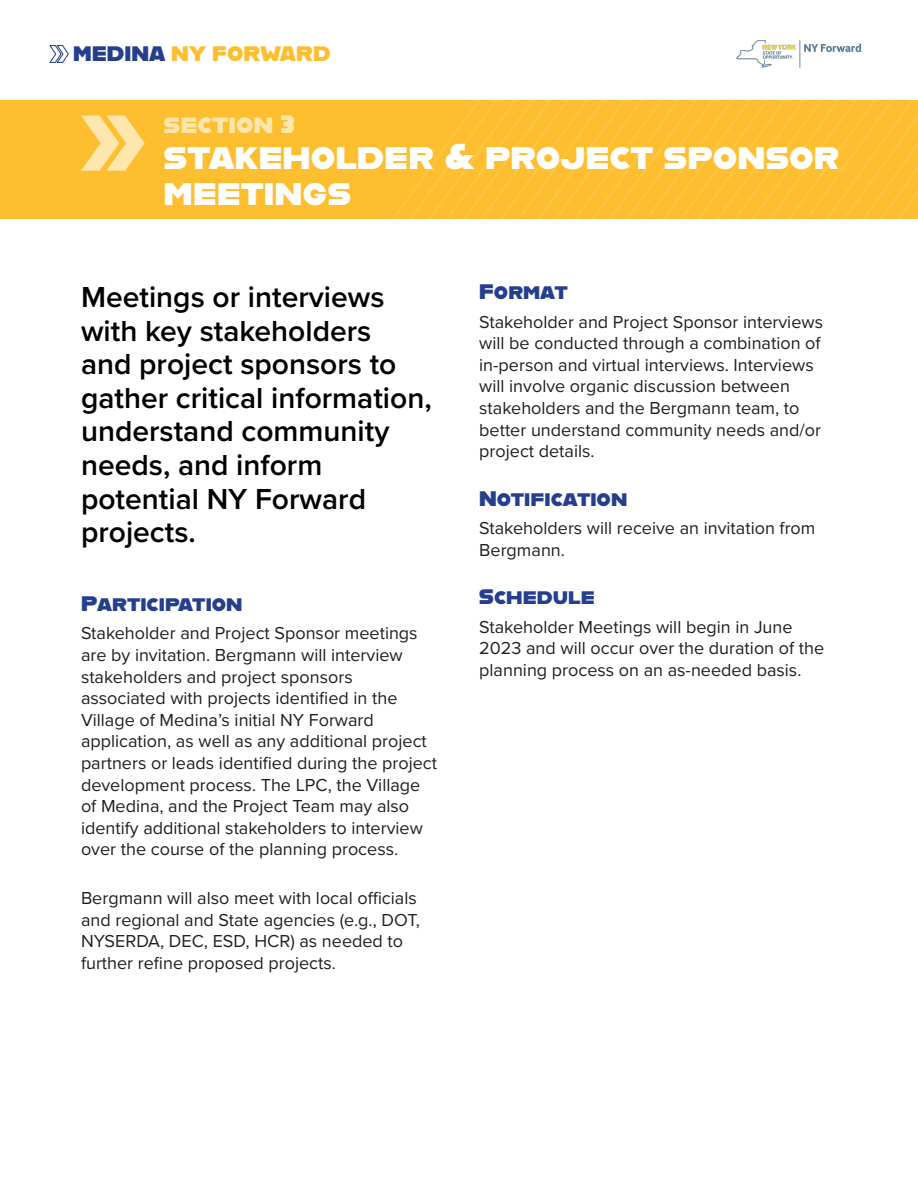
<style>
.page{position:relative;width:918px;height:1188px;background:#fff}
.page>*{position:absolute;margin:0;border:0;box-sizing:border-box;transform-origin:0 0}
.t1{font:36px/36px "Alfarn";color:#fff}
._1_-_Large_Intro_Tex{font:600 30px/33.6px "Proxima Nova";color:#000}
.t2{font:25.5px "Alfarn";color:#fee6ac}
._2_-_Header_1{font:21px "Alfarn";color:#253f8e}
.t3{font:21px "Alfarn";color:#fdbf30}
._4_-_Body_Text{font:18px/21.6px "Proxima Nova";color:#231f20}
.s1{color:#253f8e}
</style>
<div class="page">
<svg style="left:49px;top:45px;width:20px;height:18px"></svg>
<img style="left:736px;top:39px;width:126px;height:29px">
<div style="left:0;top:100px;width:31px;height:118px;background:#fdbf30"></div>
<svg style="left:31px;top:100px;width:887px;height:118px;background:#fdbf31"></svg>
<svg style="left:917px;top:100px;width:1px;height:88px"></svg>
<svg style="left:81px;top:116px;width:64px;height:55px;background:#fdd577"></svg>
<p class="t3" style="left:73px;top:41px;width:259px"><span class="s1">MEDINA</span> NY FORWARD</p>
<p class="t2" style="left:163px;top:108px;width:133px">section 3</p>
<p class="t1" style="left:163px;top:136px;width:677px">stakeholder &amp; project sponsor meetings</p>
<p class="_1_-_Large_Intro_Tex" style="left:81px;top:280px;width:352px">Meetings or interviews with key stakeholders<br>and project sponsors to gather critical information, understand community needs, and inform potential NY Forward projects.</p>
<p class="_2_-_Header_1" style="left:81px;top:591px;width:163px">Participation</p>
<p class="_4_-_Body_Text" style="left:81px;top:622px;width:358px">Stakeholder and Project Sponsor meetings are by invitation. Bergmann will interview stakeholders and project sponsors associated with projects identified in the Village of Medina’s initial NY Forward application, as well as any additional project partners or leads identified during the project development process. The LPC, the Village of Medina, and the Project Team may also identify additional stakeholders to interview over the course of the planning process.</p>
<p class="_4_-_Body_Text" style="left:81px;top:886px;width:341px">Bergmann will also meet with local officials and regional and State agencies (e.g., DOT, NYSERDA, DEC, ESD, HCR) as needed to further refine proposed projects.</p>
<p class="_2_-_Header_1" style="left:479px;top:279px;width:90px">Format</p>
<p class="_4_-_Body_Text" style="left:479px;top:310px;width:345px">Stakeholder and Project Sponsor interviews will be conducted through a combination of in-person and virtual interviews. Interviews will involve organic discussion between stakeholders and the Bergmann team, to better understand community needs and/or project details.</p>
<p class="_2_-_Header_1" style="left:479px;top:486px;width:150px">Notification</p>
<p class="_4_-_Body_Text" style="left:479px;top:517px;width:338px">Stakeholders will receive an invitation from<br>Bergmann.</p>
<p class="_2_-_Header_1" style="left:479px;top:585px;width:117px">Schedule</p>
<p class="_4_-_Body_Text" style="left:479px;top:615px;width:347px">Stakeholder Meetings will begin in June<br>2023 and will occur over the duration of the planning process on an as-needed basis.</p>
</div>
